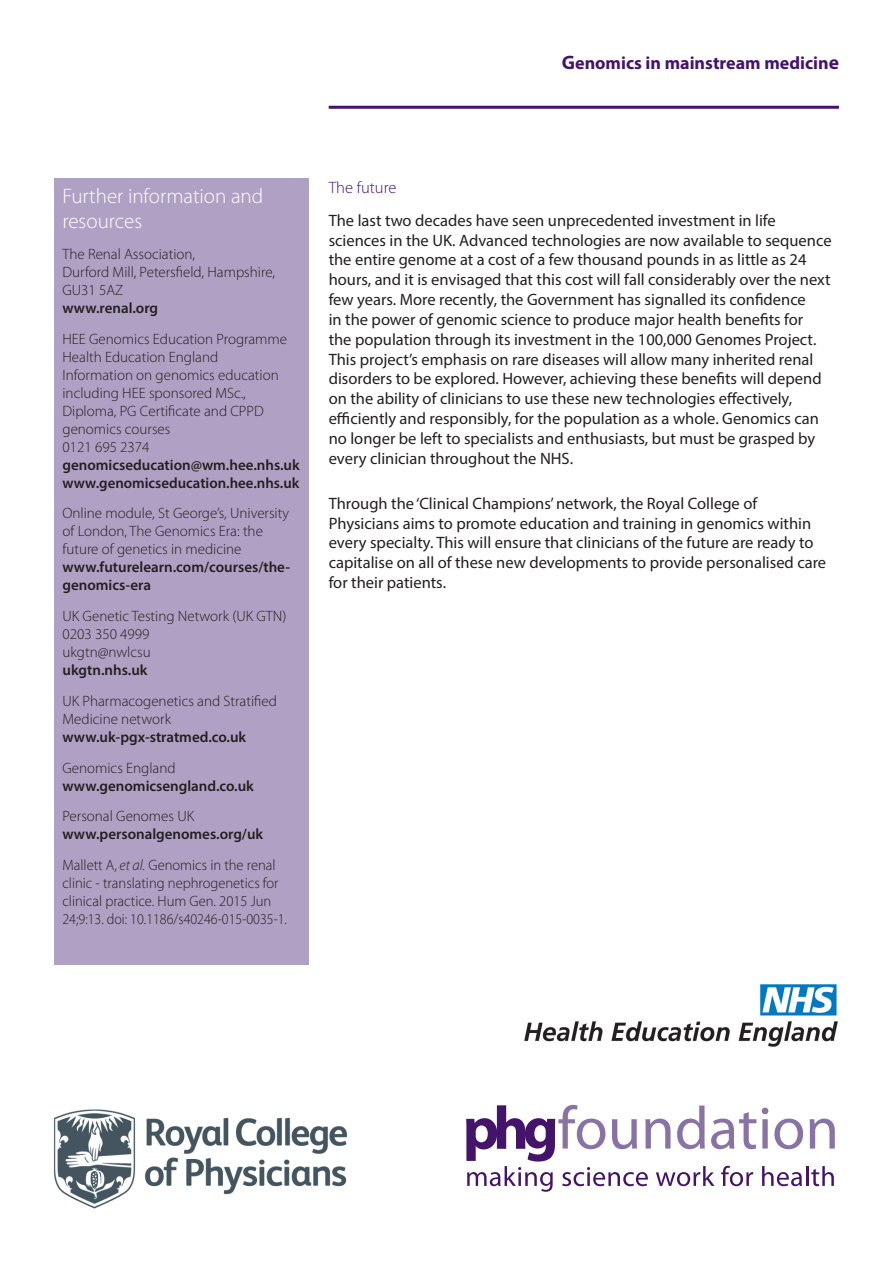
<style>
.page{position:relative;width:893px;height:1263px;background:#fff}
.page>*{position:absolute;margin:0;border:0;box-sizing:border-box;transform-origin:0 0}
.Heading{font:300 21px/25.2px "Myriad Pro";color:#fff}
.t1{font:700 18px "Myriad Pro";color:#44146b}
.Main_text{font:16.5px/19.8px "Myriad Pro";color:#231f20}
.Heading-2{font:300 16.5px "Myriad Pro";color:#44146b}
.Box_test_black{font:300 15px/18px "Myriad Pro";color:#231f20}
.Box_test_black-2{font:600 15px/18px "Myriad Pro";color:#231f20}
.s1{font-size:19.5px}
.s2{font-style:italic}
</style>
<div class="page">
<hr style="left:329px;top:106px;width:510px;height:3px;background:#44146b">
<svg style="left:762px;top:1108px;width:6px;height:40px"></svg>
<svg style="left:774px;top:1118px;width:29px;height:31px"></svg>
<svg style="left:810px;top:1118px;width:25px;height:30px"></svg>
<svg style="left:466px;top:1105px;width:290px;height:87px"></svg>
<svg style="left:762px;top:1166px;width:40px;height:20px"></svg>
<hr style="left:806px;top:1166px;width:2px;height:20px;background:#44146b">
<svg style="left:811px;top:1166px;width:23px;height:20px"></svg>
<img style="left:53px;top:1109px;width:294px;height:100px">
<img style="left:525px;top:985px;width:312px;height:62px">
<div style="left:54px;top:179px;width:254px;height:786px;background:#afa1c4"></div>
<p class="t1" style="left:562px;top:51px;width:279px"><span class="s1">G</span>enomics in mainstream medicin<span class="s1">e</span></p>
<p class="Heading" style="left:63px;top:184px;width:202px">Further information and resources</p>
<p class="Box_test_black" style="left:63px;top:245px;width:134px">The Renal Association,</p>
<p class="Box_test_black" style="left:63px;top:263px;width:214px">Durford Mill, Petersfield, Hampshire,<br>GU31 5AZ</p>
<p class="Box_test_black-2" style="left:63px;top:298px;width:97px">www.renal.org</p>
<p class="Box_test_black" style="left:63px;top:330px;width:226px">HEE Genomics Education Programme</p>
<p class="Box_test_black" style="left:63px;top:348px;width:157px">Health Education England</p>
<p class="Box_test_black" style="left:63px;top:366px;width:218px">Information on genomics education including HEE sponsored MSc.,<br>Diploma, PG Certificate and CPPD genomics courses</p>
<p class="Box_test_black" style="left:63px;top:438px;width:89px">0121 695 2374</p>
<p class="Box_test_black-2" style="left:63px;top:455px;width:239px">genomicseducation@wm.hee.nhs.uk</p>
<p class="Box_test_black-2" style="left:63px;top:473px;width:238px">www.genomicseducation.hee.nhs.uk</p>
<p class="Box_test_black" style="left:63px;top:505px;width:228px">Online module, St George’s, University of London, The Genomics Era: the future of genetics in medicine</p>
<p class="Box_test_black-2" style="left:63px;top:558px;width:229px">www.futurelearn.com/courses/the&shy;genomics-era</p>
<p class="Box_test_black" style="left:63px;top:607px;width:225px">UK Genetic Testing Network (UK GTN)</p>
<p class="Box_test_black" style="left:63px;top:625px;width:89px">0203 350 4999</p>
<p class="Box_test_black" style="left:63px;top:643px;width:90px">ukgtn@nwlcsu</p>
<p class="Box_test_black-2" style="left:63px;top:661px;width:87px">ukgtn.nhs.uk</p>
<p class="Box_test_black" style="left:63px;top:692px;width:216px">UK Pharmacogenetics and Stratified<br>Medicine network</p>
<p class="Box_test_black-2" style="left:63px;top:727px;width:185px">www.uk-pgx-stratmed.co.uk</p>
<p class="Box_test_black" style="left:63px;top:759px;width:115px">Genomics England</p>
<p class="Box_test_black-2" style="left:63px;top:776px;width:193px">www.genomicsengland.co.uk</p>
<p class="Box_test_black" style="left:63px;top:808px;width:133px">Personal Genomes UK</p>
<p class="Box_test_black-2" style="left:63px;top:825px;width:202px">www.personalgenomes.org/uk</p>
<p class="Box_test_black" style="left:63px;top:856px;width:226px">Mallett A, <span class="s2">et al.</span> Genomics in the renal clinic - translating nephrogenetics for clinical practice. Hum Gen. 2015 Jun 24;9:13. doi: 10.1186/s40246-015-0035-1.</p>
<p class="Heading-2" style="left:329px;top:179px;width:69px">The future</p>
<p class="Main_text" style="left:329px;top:210px;width:504px">The last two decades have seen unprecedented investment in life sciences in the UK. Advanced technologies are now available to sequence the entire genome at a cost of a few thousand pounds in as little as 24 hours, and it is envisaged that this cost will fall considerably over the next few years. More recently, the Government has signalled its confidence<br>in the power of genomic science to produce major health benefits for<br>the population through its investment in the 100,000 Genomes Project.<br>This project’s emphasis on rare diseases will allow many inherited renal disorders to be explored. However, achieving these benefits will depend on the ability of clinicians to use these new technologies effectively, efficiently and responsibly, for the population as a whole. Genomics can no longer be left to specialists and enthusiasts, but must be grasped by every clinician throughout the NHS.</p>
<p class="Main_text" style="left:329px;top:493px;width:499px">Through the ‘Clinical Champions’ network, the Royal College of Physicians aims to promote education and training in genomics within every specialty. This will ensure that clinicians of the future are ready to capitalise on all of these new developments to provide personalised care for their patients.</p>
</div>
